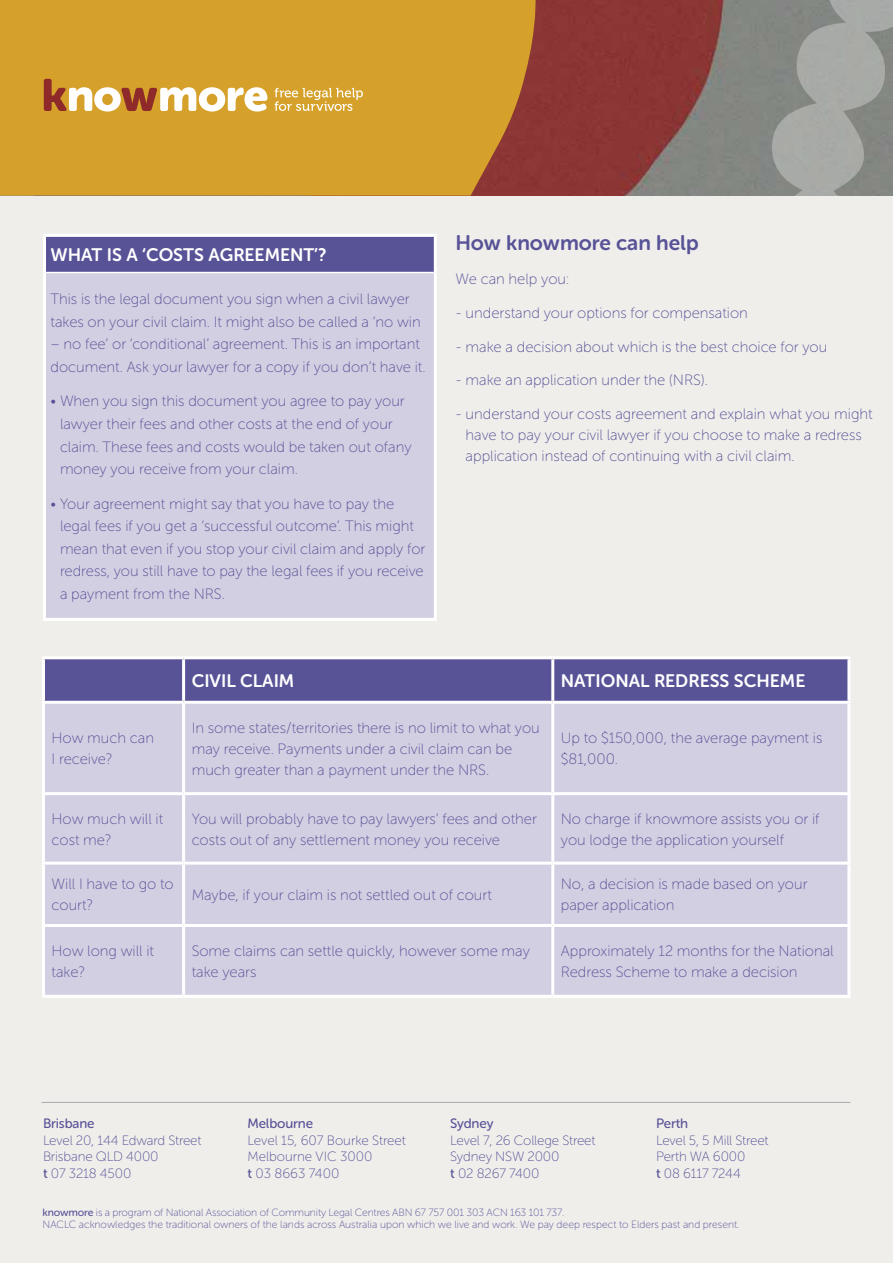
<style>
.page{position:relative;width:893px;height:1263px;background:#f0eeeb}
.page>*{position:absolute;margin:0;border:0;box-sizing:border-box;transform-origin:0 0}
.t1{font:21px "Museo Sans Rounded 700";color:#585397}
.t2{font:18px "Museo Sans Rounded 700";color:#fff}
.t3{font:15px/21px "Museo Sans Rounded 100";color:#585397}
.t4{font:13.5px/16.5px "Museo Sans Rounded 100";letter-spacing:-.01em;color:#585397}
.t5{font:13.5px "Museo Sans Rounded 500";letter-spacing:-.01em;color:#585397}
.t6{font:10.5px/12.8px "Museo Sans Rounded 100";letter-spacing:-.005em;color:#585397}
.s1{font-family:"Museo Sans Rounded 500"}
</style>
<div class="page">
<img style="left:537px;top:0;width:192px;height:196px">
<svg style="left:729px;top:0;width:164px;height:196px"></svg>
<div style="left:0;top:0;width:537px;height:196px;background:#d5a12b"></div>
<hr style="left:42px;top:1102px;width:808px;height:1px;background:#a7a9ac">
<svg style="left:44px;top:79px;width:223px;height:33px"></svg>
<svg style="left:275px;top:88px;width:88px;height:23px"></svg>
<div style="left:45px;top:235px;width:390px;height:38px;background:#585397"></div>
<div style="left:45px;top:273px;width:390px;height:346px;background:#d3cfe2"></div>
<hr style="left:46px;top:272px;width:388px;height:1px;background:#fff">
<hr style="left:43px;top:234px;width:394px;height:3px;background:#fff">
<hr style="left:43px;top:237px;width:3px;height:36px;background:#fff">
<hr style="left:434px;top:237px;width:3px;height:36px;background:#fff">
<hr style="left:43px;top:273px;width:3px;height:345px;background:#fff">
<hr style="left:434px;top:273px;width:3px;height:345px;background:#fff">
<hr style="left:43px;top:618px;width:394px;height:3px;background:#fff">
<div style="left:45px;top:659px;width:802px;height:42px;background:#585397"></div>
<div style="left:45px;top:704px;width:802px;height:291px;background:#d3cfe2"></div>
<hr style="left:182px;top:659px;width:3px;height:42px;background:#fff">
<hr style="left:551px;top:659px;width:3px;height:42px;background:#fff">
<hr style="left:42px;top:701px;width:142px;height:3px;background:#fff">
<hr style="left:184px;top:701px;width:369px;height:3px;background:#fff">
<hr style="left:182px;top:704px;width:3px;height:88px;background:#fff">
<hr style="left:553px;top:701px;width:297px;height:3px;background:#fff">
<hr style="left:551px;top:704px;width:3px;height:88px;background:#fff">
<hr style="left:42px;top:792px;width:142px;height:3px;background:#fff">
<hr style="left:184px;top:792px;width:369px;height:3px;background:#fff">
<hr style="left:182px;top:795px;width:3px;height:67px;background:#fff">
<hr style="left:553px;top:792px;width:297px;height:3px;background:#fff">
<hr style="left:551px;top:795px;width:3px;height:67px;background:#fff">
<hr style="left:42px;top:862px;width:142px;height:3px;background:#fff">
<hr style="left:184px;top:862px;width:369px;height:3px;background:#fff">
<hr style="left:182px;top:865px;width:3px;height:59px;background:#fff">
<hr style="left:553px;top:862px;width:297px;height:3px;background:#fff">
<hr style="left:551px;top:865px;width:3px;height:59px;background:#fff">
<hr style="left:42px;top:924px;width:142px;height:3px;background:#fff">
<hr style="left:184px;top:924px;width:369px;height:3px;background:#fff">
<hr style="left:182px;top:927px;width:3px;height:68px;background:#fff">
<hr style="left:553px;top:924px;width:297px;height:3px;background:#fff">
<hr style="left:551px;top:927px;width:3px;height:68px;background:#fff">
<hr style="left:553px;top:656px;width:297px;height:3px;background:#fff">
<hr style="left:847px;top:659px;width:3px;height:42px;background:#fff">
<hr style="left:847px;top:704px;width:3px;height:88px;background:#fff">
<hr style="left:847px;top:795px;width:3px;height:67px;background:#fff">
<hr style="left:847px;top:865px;width:3px;height:59px;background:#fff">
<hr style="left:847px;top:927px;width:3px;height:68px;background:#fff">
<hr style="left:553px;top:995px;width:297px;height:3px;background:#fff">
<hr style="left:42px;top:656px;width:142px;height:3px;background:#fff">
<hr style="left:42px;top:659px;width:3px;height:42px;background:#fff">
<hr style="left:42px;top:704px;width:3px;height:88px;background:#fff">
<hr style="left:42px;top:795px;width:3px;height:67px;background:#fff">
<hr style="left:42px;top:865px;width:3px;height:59px;background:#fff">
<hr style="left:42px;top:927px;width:3px;height:68px;background:#fff">
<hr style="left:42px;top:995px;width:142px;height:3px;background:#fff">
<hr style="left:184px;top:656px;width:369px;height:3px;background:#fff">
<hr style="left:184px;top:995px;width:369px;height:3px;background:#fff">
<p class="t2" style="left:51px;top:244px;width:278px">WHAT IS A ‘COSTS AGREEMENT’?</p>
<p class="t3" style="left:51px;top:288px;width:372px;line-height:22.6px">This is the legal document you sign when a civil lawyer takes on your civil claim. It might also be called a ‘no win</p>
<p class="t3" style="left:51px;top:333px;width:377px;line-height:22.6px">– no fee’ or ‘conditional’ agreement. This is an important document. Ask your lawyer for a copy if you don’t have it.</p>
<p class="t3" style="left:60px;top:390px;width:353px;line-height:22.6px;text-indent:-9px">• When you sign this document you agree to pay your lawyer their fees and other costs at the end of your claim. These fees and costs would be taken out ofany money you receive from your claim.</p>
<p class="t3" style="left:60px;top:492px;width:367px;line-height:22.6px;text-indent:-9px">• Your agreement might say that you have to pay the legal fees if you get a ‘successful outcome’. This might mean that even if you stop your civil claim and apply for redress, you still have to pay the legal fees if you receive a payment from the NRS.</p>
<h1 class="t1" style="left:455px;top:231px;width:245px">How knowmore can help</h1>
<p class="t3" style="left:455px;top:268px;width:115px">We can help you:</p>
<p class="t3" style="left:455px;top:302px;width:294px">- understand your options for compensation</p>
<p class="t3" style="left:455px;top:336px;width:373px">- make a decision about which is the best choice for you</p>
<p class="t3" style="left:455px;top:370px;width:254px">- make an application under the (NRS).</p>
<p class="t3" style="left:466px;top:403px;width:408px;text-indent:-10px">- understand your costs agreement and explain what you might have to pay your civil lawyer if you choose to make a redress application instead of continuing with a civil claim.</p>
<p class="t2" style="left:192px;top:670px;width:104px">CIVIL CLAIM</p>
<p class="t2" style="left:561px;top:670px;width:246px">NATIONAL REDRESS SCHEME</p>
<p class="t3" style="left:52px;top:728px;width:104px">How much can<br>I receive?</p>
<p class="t3" style="left:192px;top:717px;width:350px">In some states/territories there is no limit to what you may receive. Payments under a civil claim can be much greater than a payment under the NRS.</p>
<p class="t3" style="left:561px;top:728px;width:263px">Up to $150,000, the average payment is $81,000.</p>
<p class="t3" style="left:52px;top:808px;width:113px">How much will it cost me?</p>
<p class="t3" style="left:192px;top:808px;width:347px">You will probably have to pay lawyers’ fees and other costs out of any settlement money you receive</p>
<p class="t3" style="left:561px;top:808px;width:260px">No charge if knowmore assists you or if you lodge the application yourself</p>
<p class="t3" style="left:52px;top:874px;width:124px">Will I have to go to court?</p>
<p class="t3" style="left:192px;top:884px;width:302px">Maybe, if your claim is not settled out of court</p>
<p class="t3" style="left:561px;top:874px;width:248px">No, a decision is made based on your paper application</p>
<p class="t3" style="left:52px;top:940px;width:104px">How long will it take?</p>
<p class="t3" style="left:192px;top:940px;width:340px">Some claims can settle quickly, however some may take years</p>
<p class="t3" style="left:561px;top:940px;width:274px">Approximately 12 months for the National<br>Redress Scheme to make a decision</p>
<p class="t5" style="left:43px;top:1116px;width:53px">Brisbane</p>
<p class="t4" style="left:43px;top:1132px;width:160px">Level 20, 144 Edward Street<br>Brisbane QLD 4000<br><span class="s1">t</span> 07 3218 4500</p>
<p class="t5" style="left:248px;top:1116px;width:67px">Melbourne</p>
<p class="t4" style="left:248px;top:1132px;width:160px">Level 15, 607 Bourke Street<br>Melbourne VIC 3000<br><span class="s1">t</span> 03 8663 7400</p>
<p class="t5" style="left:450px;top:1116px;width:45px">Sydney</p>
<p class="t4" style="left:450px;top:1132px;width:147px">Level 7, 26 College Street<br>Sydney NSW 2000<br><span class="s1">t</span> 02 8267 7400</p>
<p class="t5" style="left:656px;top:1116px;width:34px">Perth</p>
<p class="t4" style="left:656px;top:1132px;width:114px">Level 5, 5 Mill Street<br>Perth WA 6000<br><span class="s1">t</span> 08 6117 7244</p>
<p class="t6" style="left:43px;top:1206px;width:698px"><span class="s1">knowmore</span> is a program of National Association of Community Legal Centres ABN 67 757 001 303 ACN 163 101 737.<br>NACLC acknowledges the traditional owners of the lands across Australia upon which we live and work. We pay deep respect to Elders past and present.</p>
</div>
